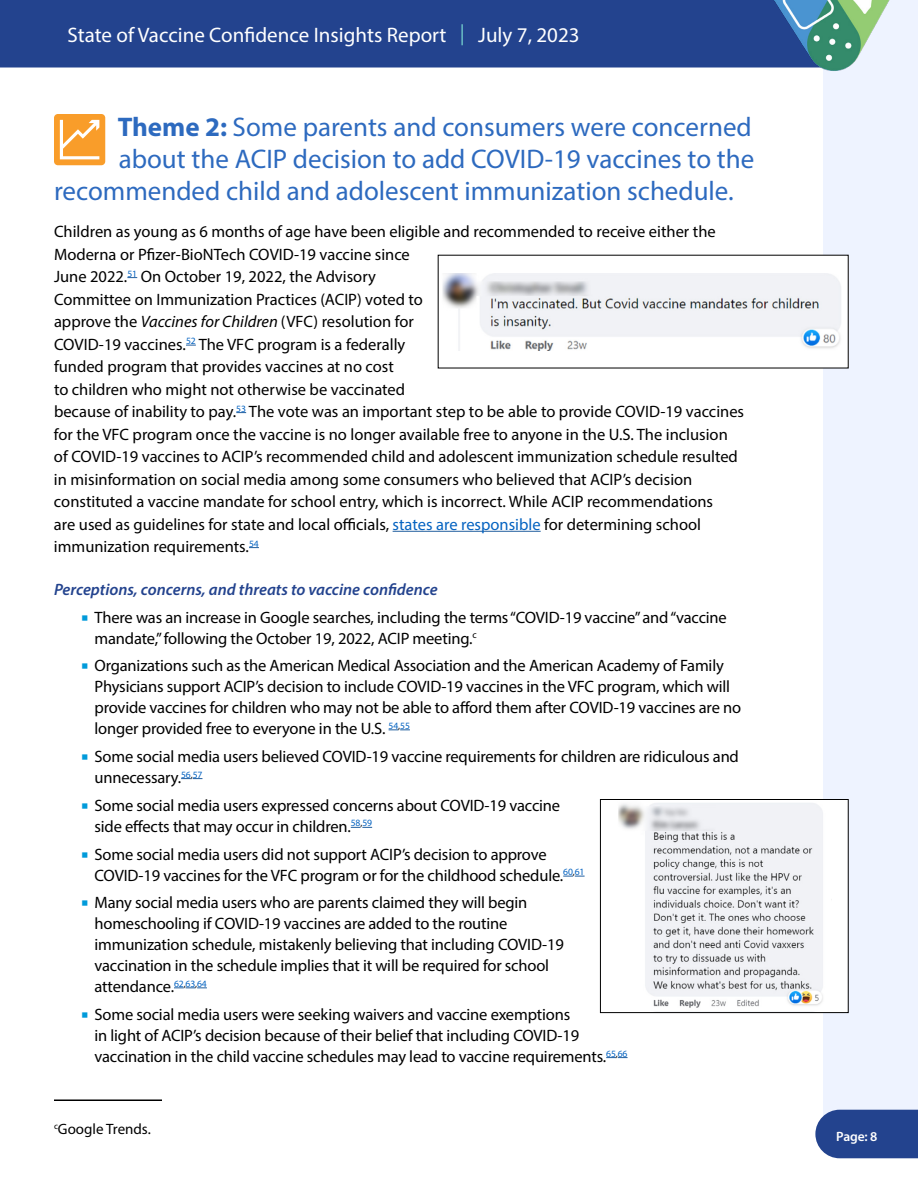
<style>
.page{position:relative;width:918px;height:1188px;background:#fff}
.page>*{position:absolute;margin:0;border:0;box-sizing:border-box;transform-origin:0 0}
.t1{font:27px "Myriad Pro";color:#2d6abf}
.t2{font:21px "Myriad Pro";color:#fff}
.L{font:16.5px/22.5px "Myriad Pro";letter-spacing:-.01em;color:#000}
.P_Bold_Italic_Blue{font:italic 600 16.5px "Myriad Pro";color:#23438e}
.Footnote_text{font:15px "Myriad Pro";color:#000}
.t3{font:600 13.5px "Myriad Pro";color:#fff}
.s1{color:#70cacb}
.s2{font-weight:700}
.s3{font-style:italic}
.s4{color:#0563c1}
</style>
<div class="page">
<div style="left:824px;top:0;width:94px;height:1110px;background:#eef3ff"></div>
<div style="left:815px;top:1110px;width:103px;height:48px;background:#23438e"></div>
<div style="left:0;top:0;width:751px;height:68px;background:#23438e"></div>
<img style="left:751px;top:0;width:160px;height:76px">
<div style="left:54px;top:114px;width:51px;height:51px;background:#f99d2a;border-radius:4px"></div>
<svg style="left:60px;top:120px;width:39px;height:39px"></svg>
<hr style="left:54px;top:1099px;width:108px;height:2px;background:#000">
<hr style="left:393px;top:531px;width:148px;height:1px;background:#215e9e">
<svg style="left:389px;top:730px;width:21px;height:1px"></svg>
<svg style="left:181px;top:778px;width:21px;height:1px"></svg>
<svg style="left:351px;top:827px;width:21px;height:1px"></svg>
<svg style="left:563px;top:876px;width:22px;height:1px"></svg>
<svg style="left:174px;top:988px;width:33px;height:1px"></svg>
<svg style="left:606px;top:1057px;width:22px;height:1px"></svg>
<div style="left:438px;top:255px;width:410px;height:113px;background:#fff"></div>
<img style="left:442px;top:273px;width:399px;height:78px">
<div style="left:600px;top:799px;width:248px;height:214px;background:#fff"></div>
<img style="left:618px;top:803px;width:205px;height:205px">
<div style="left:600px;top:799px;width:249px;height:214px;border:1px solid #000"></div>
<p class="t2" style="left:68px;top:22px;width:514px">State of Vaccine Confidence Insights Report <span class="s1">|</span> July 7, 2023</p>
<h3 class="t1" style="left:118px;top:110px;width:636px"><span class="s2">Theme 2:</span> Some parents and consumers were concerned</h3>
<h3 class="t1" style="left:119px;top:142px;width:637px">about the ACIP decision to add COVID-19 vaccines to the</h3>
<h3 class="t1" style="left:54px;top:175px;width:681px">recommended child and adolescent immunization schedule.</h3>
<p class="L" style="left:54px;top:220px;width:692px">Children as young as 6 months of age have been eligible and recommended to receive either the Moderna or Pfizer-BioNTech COVID-19 vaccine since<br>June 2022.<sup>51</sup> On October 19, 2022, the Advisory<br>Committee on Immunization Practices (ACIP) voted to<br>approve the <span class="s3">Vaccines for Children</span> (VFC) resolution for<br>COVID-19 vaccines.<sup>52</sup> The VFC program is a federally<br>funded program that provides vaccines at no cost<br>to children who might not otherwise be vaccinated<br>because of inability to pay.<sup>53</sup> The vote was an important step to be able to provide COVID-19 vaccines for the VFC program once the vaccine is no longer available free to anyone in the U.S. The inclusion of COVID-19 vaccines to ACIP’s recommended child and adolescent immunization schedule resulted in misinformation on social media among some consumers who believed that ACIP’s decision constituted a vaccine mandate for school entry, which is incorrect. While ACIP recommendations<br>are used as guidelines for state and local officials, <span class="s4">states are responsible</span> for determining school immunization requirements.<sup>54</sup></p>
<p class="P_Bold_Italic_Blue" style="left:54px;top:579px;width:385px">Perceptions, concerns, and threats to vaccine confidence</p>
<p class="L" style="left:94px;top:606px;width:634px;line-height:21px">There was an increase in Google searches, including the terms “COVID-19 vaccine” and “vaccine mandate,” following the October 19, 2022, ACIP meeting.<sup>c</sup></p>
<p class="L" style="left:94px;top:655px;width:648px;line-height:21px">Organizations such as the American Medical Association and the American Academy of Family Physicians support ACIP’s decision to include COVID-19 vaccines in the VFC program, which will provide vaccines for children who may not be able to afford them after COVID-19 vaccines are no longer provided free to everyone in the U.S. <sup>54</sup><sup>,</sup><sup>55</sup></p>
<p class="L" style="left:94px;top:746px;width:646px;line-height:21px">Some social media users believed COVID-19 vaccine requirements for children are ridiculous and unnecessary.<sup>56</sup><sup>,</sup><sup>57</sup></p>
<p class="L" style="left:94px;top:795px;width:467px;line-height:21px">Some social media users expressed concerns about COVID-19 vaccine side effects that may occur in children.<sup>58</sup><sup>,</sup><sup>59</sup></p>
<p class="L" style="left:94px;top:843px;width:492px;line-height:21px">Some social media users did not support ACIP’s decision to approve<br>COVID-19 vaccines for the VFC program or for the childhood schedule.<sup>60</sup><sup>,</sup><sup>61</sup></p>
<p class="L" style="left:94px;top:892px;width:471px;line-height:21px">Many social media users who are parents claimed they will begin homeschooling if COVID-19 vaccines are added to the routine immunization schedule, mistakenly believing that including COVID-19 vaccination in the schedule implies that it will be required for school attendance.<sup>62</sup><sup>,</sup><sup>63</sup><sup>,</sup><sup>64</sup></p>
<p class="L" style="left:94px;top:1004px;width:535px;line-height:21px">Some social media users were seeking waivers and vaccine exemptions<br>in light of ACIP’s decision because of their belief that including COVID-19 vaccination in the child vaccine schedules may lead to vaccine requirements.<sup>65</sup><sup>,</sup><sup>66</sup></p>
<p class="Footnote_text" style="left:54px;top:1120px;width:98px"><sup>c</sup>Google Trends.</p>
<p class="t3" style="left:836px;top:1128px;width:43px">Page: 8</p>
</div>
